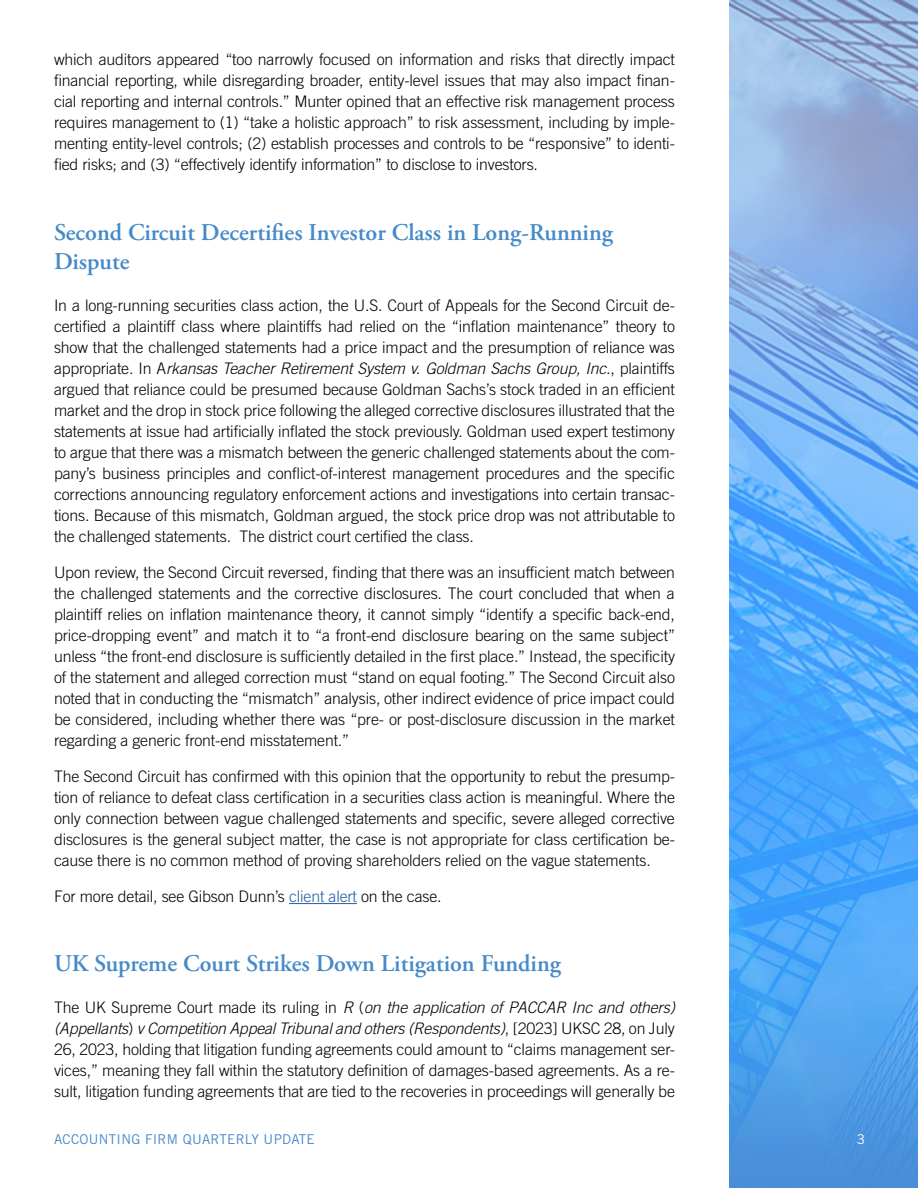
<style>
.page{position:relative;width:918px;height:1188px;background:#fff}
.page>*{position:absolute;margin:0;border:0;box-sizing:border-box;transform-origin:0 0}
.t1{font:600 24px/28.8px "Adobe Garamond Pro";color:#468ac9}
.t2{font:300 15.9px/21px "Trade Gothic LT Std";letter-spacing:-.01em;color:#000;text-align:justify}
.t3{font:13.5px "Trade Gothic LT Std";letter-spacing:.02em;color:#468ac9}
.t4{font:13.5px "Trade Gothic LT Std";color:#fff}
.s1{font-style:italic}
.s2{color:#215e9e}
</style>
<div class="page">
<img style="left:729px;top:0;width:189px;height:1188px">
<hr style="left:289px;top:903px;width:68px;height:1px;background:#215e9e">
<p class="t2" style="left:54px;top:49px;width:623px">which auditors appeared “too narrowly focused on information and risks that directly impact financial reporting, while disregarding broader, entity-level issues that may also impact finan&shy;cial reporting and internal controls.” Munter opined that an effective risk management process requires management to (1) “take a holistic approach” to risk assessment, including by imple&shy;menting entity-level controls; (2) establish processes and controls to be “responsive” to identi&shy;fied risks; and (3) “effectively identify information” to disclose to investors.</p>
<h1 class="t1" style="left:54px;top:218px;width:560px">Second Circuit Decertifies Investor Class in Long-Running<br>Dispute</h1>
<p class="t2" style="left:54px;top:294px;width:623px">In a long-running securities class action, the U.S. Court of Appeals for the Second Circuit de&shy;certified a plaintiff class where plaintiffs had relied on the “inflation maintenance” theory to show that the challenged statements had a price impact and the presumption of reliance was appropriate. In A<span class="s1">rkansas Teacher Retirement System v. Goldman Sachs Group, Inc.</span>, plaintiffs argued that reliance could be presumed because Goldman Sachs’s stock traded in an efficient market and the drop in stock price following the alleged corrective disclosures illustrated that the statements at issue had artificially inflated the stock previously. Goldman used expert testimony to argue that there was a mismatch between the generic challenged statements about the com&shy;pany’s business principles and conflict-of-interest management procedures and the specific corrections announcing regulatory enforcement actions and investigations into certain transac&shy;tions. Because of this mismatch, Goldman argued, the stock price drop was not attributable to the challenged statements. The district court certified the class.</p>
<p class="t2" style="left:54px;top:561px;width:623px">Upon review, the Second Circuit reversed, finding that there was an insufficient match between the challenged statements and the corrective disclosures. The court concluded that when a plaintiff relies on inflation maintenance theory, it cannot simply “identify a specific back-end, price-dropping event” and match it to “a front-end disclosure bearing on the same subject” unless “the front-end disclosure is sufficiently detailed in the first place.” Instead, the specificity of the statement and alleged correction must “stand on equal footing.” The Second Circuit also noted that in conducting the “mismatch” analysis, other indirect evidence of price impact could be considered, including whether there was “pre- or post-disclosure discussion in the market regarding a generic front-end misstatement.”</p>
<p class="t2" style="left:54px;top:766px;width:623px">The Second Circuit has confirmed with this opinion that the opportunity to rebut the presump&shy;tion of reliance to defeat class certification in a securities class action is meaningful. Where the only connection between vague challenged statements and specific, severe alleged corrective disclosures is the general subject matter, the case is not appropriate for class certification be&shy;cause there is no common method of proving shareholders relied on the vague statements.</p>
<p class="t2" style="left:54px;top:886px;width:389px">For more detail, see Gibson Dunn’s <span class="s2">client alert</span> on the case.</p>
<h1 class="t1" style="left:54px;top:950px;width:508px">UK Supreme Court Strikes Down Litigation Funding</h1>
<p class="t2" style="left:54px;top:997px;width:623px">The UK Supreme Court made its ruling in <span class="s1">R</span> (<span class="s1">on the application of PACCAR Inc and others) (Appellants</span>) <span class="s1">v Competition Appeal Tribunal and others (Respondents)</span>, [2023] UKSC 28, on July 26, 2023, holding that litigation funding agreements could amount to “claims management ser&shy;vices,” meaning they fall within the statutory definition of damages-based agreements. As a re&shy;sult, litigation funding agreements that are tied to the recoveries in proceedings will generally be</p>
<p class="t3" style="left:54px;top:1131px;width:262px">ACCOUNTING FIRM QUARTERLY UPDATE</p>
<p class="t4" style="left:857px;top:1131px;width:10px">3</p>
</div>
